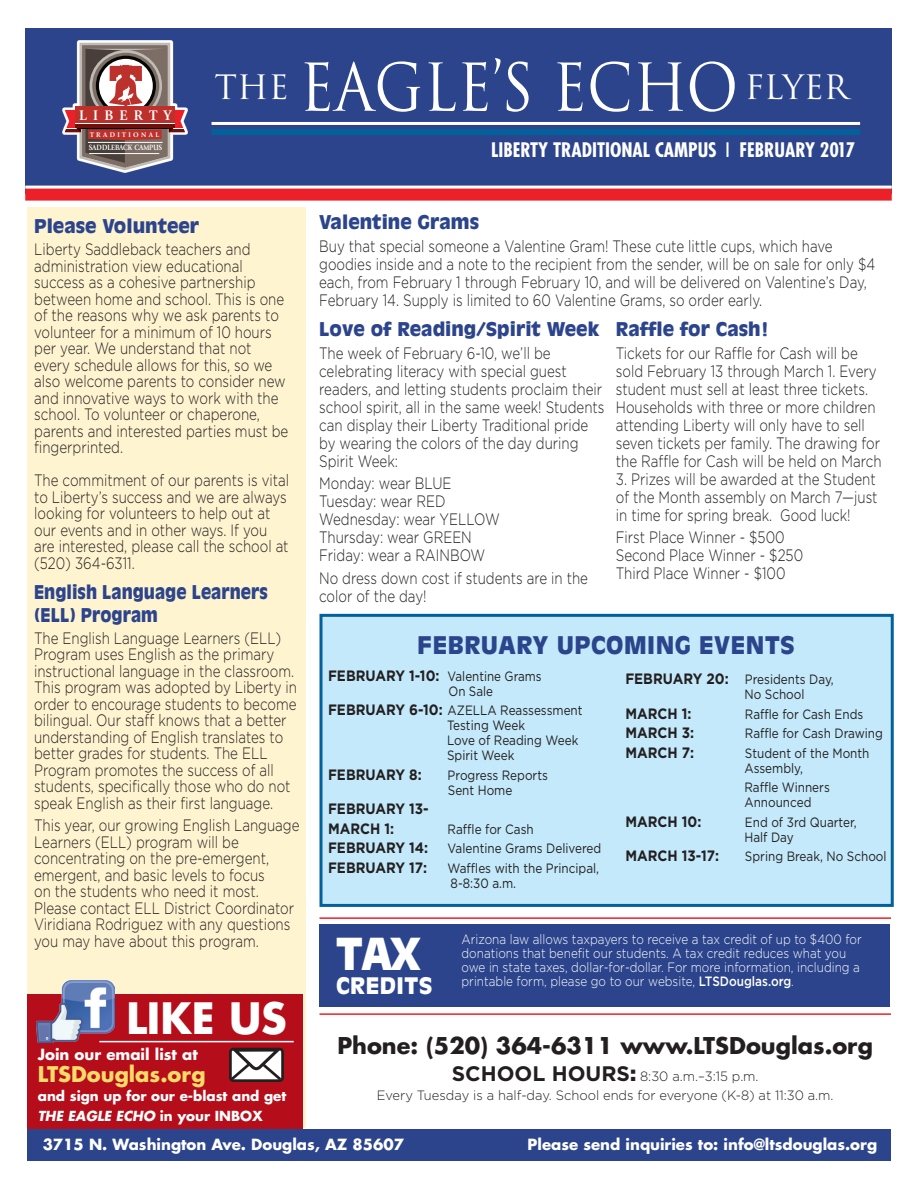
<style>
.page{position:relative;width:918px;height:1188px;background:#fff}
.page>*{position:absolute;margin:0;border:0;box-sizing:border-box;transform-origin:0 0}
.copy{font:64.05px "Trajan";color:#fff;scale:.89 1}
.Headers{font:900 43.5px "Antique Olive";color:#fff}
.t1{font:700 42px "Futura";color:#fff}
.Headers-2{font:900 24px "Antique Olive";letter-spacing:.02em;color:#2c448c}
.t2{font:700 22.5px "Futura";color:#231f20}
.Headers-3{font:900 22.5px "Antique Olive";letter-spacing:.02em;color:#fff}
.t3{font:700 21px "Futura";color:#ffdb6a}
.t4{font:700 condensed 19.5px "Futura";color:#fff}
.Headers-4{font:900 18.75px "Antique Olive";color:#2c448c}
.Headers-5{font:900 18.75px/22.5px "Antique Olive";color:#2c448c;scale:.89 1}
.copy-2{font:300 16.5px/16.5px "Gotham";color:#231f20;scale:.81 1}
.t5{font:700 15px "Futura";color:#fff}
.t6{font:700 15px "Gotham";color:#231f20;scale:.9 1}
.t7{font:700 14.55px "Giovanni";letter-spacing:.44em;color:#fff}
.t8{font:13.5px/15px "Gotham";color:#231f20;scale:.87 1}
.t9{font:300 13.5px/14.2px "Gotham";color:#fff;scale:.87 1}
.t10{font:300 13.5px "Gotham";color:#231f20;scale:.96 1}
.t11{font:700 13.5px/19.5px "Futura";color:#fff}
.t12{font:13.5px/15px "Gotham";color:#231f20;scale:.86 1}
.t13{font:700 7.95px "Giovanni";color:#fff;scale:.86 1}
.t14{font:7.8px "Source Sans Pro";letter-spacing:.84em;color:#fff}
.t15{font:700 7.05px "Giovanni";letter-spacing:.34em;color:#fff}
.s1{font-weight:400}
.s2{font-style:italic}
.s3{font-weight:700;font-size:15px}
.s4{font-weight:500}
.s5{font-weight:700;font-size:21px}
.s6{font-weight:900;font-size:21px}
</style>
<div class="page">
<div style="left:320px;top:614px;width:574px;height:293px;background:#c3e9fa;border:3px solid #02619b"></div>
<div style="left:27px;top:207px;width:279px;height:921px;background:#fef4d0"></div>
<div style="left:27px;top:995px;width:275px;height:150px;background:#b50e1a"></div>
<img style="left:37px;top:980px;width:77px;height:62px">
<hr style="left:99px;top:1041px;width:195px;height:1px;background:#fff">
<svg style="left:229px;top:1048px;width:55px;height:34px;background:#a5a1a2"></svg>
<div style="left:25px;top:29px;width:867px;height:165px;background:#2c448c"></div>
<div style="left:25px;top:187px;width:867px;height:14px;background:#ec2029"></div>
<hr style="left:25px;top:186px;width:867px;height:3px;background:#fff">
<hr style="left:212px;top:122px;width:648px;height:3px;background:#fff">
<div style="left:211px;top:129px;width:649px;height:6px;background:#02619b"></div>
<div style="left:27px;top:1129px;width:863px;height:32px;background:#2c448c"></div>
<div style="left:320px;top:925px;width:570px;height:82px;background:#2c448c"></div>
<hr style="left:320px;top:917px;width:571px;height:2px;background:#ec2029">
<hr style="left:320px;top:1013px;width:571px;height:2px;background:#ec2029">
<svg style="left:62px;top:40px;width:125px;height:133px"></svg>
<svg style="left:65px;top:41px;width:120px;height:131px"></svg>
<div style="left:75px;top:106px;width:99px;height:21px;background:#bd312c"></div>
<hr style="left:75px;top:123px;width:99px;height:4px;background:#6c110b">
<hr style="left:76px;top:123px;width:99px;height:1px;background:#fff">
<p class="t7" style="left:79px;top:106px;width:94px">LIBERTY</p>
<p class="t14" style="left:91px;top:114px;width:72px">ACADEMY</p>
<p class="t13" style="left:89px;top:143px;width:87px">SADDLEBACK CAMPUS</p>
<p class="t15" style="left:90px;top:130px;width:70px">TRADITIONAL</p>
<p class="copy" style="left:215px;top:49px;width:714px"><sup>THE</sup> EAGLE’S ECHO <sup>FLYER</sup></p>
<p class="t4" style="left:491px;top:137px;width:365px">LIBERTY TRADITIONAL CAMPUS <span class="s1">I</span> FEBRUARY 2017</p>
<p class="Headers-4" style="left:34px;top:215px;width:167px">Please Volunteer</p>
<p class="copy-2" style="left:34px;top:241px;width:315px">Liberty Saddleback teachers and administration view educational success as a cohesive partnership between home and school. This is one of the reasons why we ask parents to volunteer for a minimum of 10 hours per year. We understand that not every schedule allows for this, so we also welcome parents to consider new and innovative ways to work with the school. To volunteer or chaperone, parents and interested parties must be fingerprinted.</p>
<p class="copy-2" style="left:34px;top:472px;width:316px">The commitment of our parents is vital to Liberty’s success and we are always looking for volunteers to help out at our events and in other ways. If you are interested, please call the school at (520) 364-6311.</p>
<p class="Headers-5" style="left:34px;top:581px;width:264px">English Language Learners (ELL) Program</p>
<p class="copy-2" style="left:34px;top:629px;width:326px">The English Language Learners (ELL)<br>Program uses English as the primary instructional language in the classroom.<br>This program was adopted by Liberty in order to encourage students to become bilingual. Our staff knows that a better understanding of English translates to better grades for students. The ELL Program promotes the success of all students, specifically those who do not speak English as their first language.</p>
<p class="copy-2" style="left:34px;top:817px;width:329px">This year, our growing English Language Learners (ELL) program will be concentrating on the pre-emergent, emergent, and basic levels to focus<br>on the students who need it most.<br>Please contact ELL District Coordinator Viridiana Rodriguez with any questions you may have about this program.</p>
<p class="t1" style="left:126px;top:989px;width:162px">LIKE US</p>
<p class="t5" style="left:38px;top:1044px;width:161px">Join our email list at</p>
<p class="t3" style="left:38px;top:1059px;width:169px">LTSDouglas.org</p>
<p class="t11" style="left:38px;top:1086px;width:250px">and sign up for our e-blast and get<br><span class="s2">THE EAGLE ECHO</span> in your INBOX</p>
<p class="Headers-4" style="left:319px;top:211px;width:161px">Valentine Grams</p>
<p class="copy-2" style="left:319px;top:237px;width:688px;line-height:18px">Buy that special someone a Valentine Gram! These cute little cups, which have goodies inside and a note to the recipient from the sender, will be on sale for only $4 each, from February 1 through February 10, and will be delivered on Valentine’s Day, February 14. Supply is limited to 60 Valentine Grams, so order early.</p>
<p class="Headers-4" style="left:319px;top:318px;width:282px">Love of Reading/Spirit Week</p>
<p class="copy-2" style="left:319px;top:344px;width:354px;line-height:18px">The week of February 6-10, we’ll be celebrating literacy with special guest readers, and letting students proclaim their school spirit, all in the same week! Students can display their Liberty Traditional pride by wearing the colors of the day during Spirit Week:</p>
<p class="copy-2" style="left:319px;top:475px;width:165px">Monday: wear BLUE</p>
<p class="copy-2" style="left:319px;top:493px;width:157px">Tuesday: wear RED</p>
<p class="copy-2" style="left:319px;top:511px;width:224px">Wednesday: wear YELLOW</p>
<p class="copy-2" style="left:319px;top:529px;width:190px">Thursday: wear GREEN</p>
<p class="copy-2" style="left:319px;top:547px;width:207px">Friday: wear a RAINBOW</p>
<p class="copy-2" style="left:319px;top:569px;width:334px;line-height:18px">No dress down cost if students are in the color of the day!</p>
<p class="Headers-4" style="left:616px;top:318px;width:155px">Raffle for Cash!</p>
<p class="copy-2" style="left:616px;top:344px;width:329px;line-height:18px">Tickets for our Raffle for Cash will be sold February 13 through March 1. Every student must sell at least three tickets.<br>Households with three or more children attending Liberty will only have to sell seven tickets per family. The drawing for the Raffle for Cash will be held on March</p>
<p class="copy-2" style="left:616px;top:470px;width:325px;line-height:18px;text-align:justify">3. Prizes will be awarded at the Student of the Month assembly on March 7—just in time for spring break. Good luck!</p>
<p class="copy-2" style="left:616px;top:529px;width:210px">First Place Winner - $500</p>
<p class="copy-2" style="left:616px;top:547px;width:233px">Second Place Winner - $250</p>
<p class="copy-2" style="left:616px;top:565px;width:211px">Third Place Winner - $100</p>
<p class="Headers-2" style="left:418px;top:631px;width:379px">FEBRUARY UPCOMING EVENTS</p>
<p class="t12" style="left:448px;top:668px;width:110px;text-indent:-120px"><span class="s3">FEBRUARY 1-10:</span> Valentine Grams<br>On Sale</p>
<p class="t8" style="left:447px;top:703px;width:157px;text-indent:-119px"><span class="s3">FEBRUARY 6-10:</span> AZELLA Reassessment<br>Testing Week</p>
<p class="t8" style="left:447px;top:733px;width:152px">Love of Reading Week</p>
<p class="t8" style="left:447px;top:748px;width:79px">Spirit Week</p>
<p class="t6" style="left:328px;top:766px;width:105px">FEBRUARY 8:</p>
<p class="t8" style="left:448px;top:767px;width:117px">Progress Reports</p>
<p class="t8" style="left:448px;top:782px;width:76px">Sent Home</p>
<p class="t6" style="left:328px;top:800px;width:113px">FEBRUARY 13-</p>
<p class="t6" style="left:328px;top:820px;width:75px">MARCH 1:</p>
<p class="t8" style="left:448px;top:821px;width:100px">Raffle for Cash</p>
<p class="t6" style="left:328px;top:839px;width:113px">FEBRUARY 14:</p>
<p class="t8" style="left:448px;top:841px;width:178px">Valentine Grams Delivered</p>
<p class="t6" style="left:328px;top:859px;width:112px">FEBRUARY 17:</p>
<p class="t8" style="left:448px;top:860px;width:176px">Waffles with the Principal,<br>8-8:30 a.m.</p>
<p class="t8" style="left:625px;top:672px;width:241px"><span class="s3">FEBRUARY 20:</span> Presidents Day,</p>
<p class="t8" style="left:744px;top:687px;width:71px">No School</p>
<p class="t6" style="left:625px;top:705px;width:75px">MARCH 1:</p>
<p class="t8" style="left:745px;top:706px;width:138px">Raffle for Cash Ends</p>
<p class="t6" style="left:625px;top:724px;width:78px">MARCH 3:</p>
<p class="t8" style="left:745px;top:726px;width:160px">Raffle for Cash Drawing</p>
<p class="t6" style="left:625px;top:744px;width:78px">MARCH 7:</p>
<p class="t8" style="left:745px;top:745px;width:145px">Student of the Month</p>
<p class="t8" style="left:744px;top:760px;width:69px">Assembly,</p>
<p class="t8" style="left:744px;top:780px;width:100px">Raffle Winners</p>
<p class="t8" style="left:744px;top:795px;width:79px">Announced</p>
<p class="t6" style="left:625px;top:813px;width:86px">MARCH 10:</p>
<p class="t8" style="left:745px;top:814px;width:130px">End of 3rd Quarter,</p>
<p class="t8" style="left:744px;top:829px;width:58px">Half Day</p>
<p class="t6" style="left:625px;top:847px;width:106px">MARCH 13-17:</p>
<p class="t8" style="left:745px;top:849px;width:164px">Spring Break, No School</p>
<p class="Headers" style="left:336px;top:928px;width:87px">TAX</p>
<p class="Headers-3" style="left:336px;top:972px;width:98px">CREDITS</p>
<p class="t9" style="left:462px;top:932px;width:461px">Arizona law allows taxpayers to receive a tax credit of up to $400 for donations that benefit our students. A tax credit reduces what you owe in state taxes, dollar-for-dollar. For more information, including a printable form, please go to our website, <span class="s4">LTSDouglas.org</span>.</p>
<p class="t2" style="left:337px;top:1030px;width:537px">Phone: (520) 364-6311 www.LTSDouglas.org</p>
<p class="t10" style="left:452px;top:1069px;width:321px"><span class="s5">SCHOOL HOURS</span><span class="s6">:</span> 8:30 a.m.–3:15 p.m.</p>
<p class="t10" style="left:377px;top:1088px;width:477px">Every Tuesday is a half-day. School ends for everyone (K-8) at 11:30 a.m.</p>
<p class="t5" style="left:43px;top:1134px;width:363px">3715 N. Washington Ave. Douglas, AZ 85607</p>
<p class="t5" style="left:528px;top:1134px;width:351px">Please send inquiries to: info@ltsdouglas.org</p>
</div>
